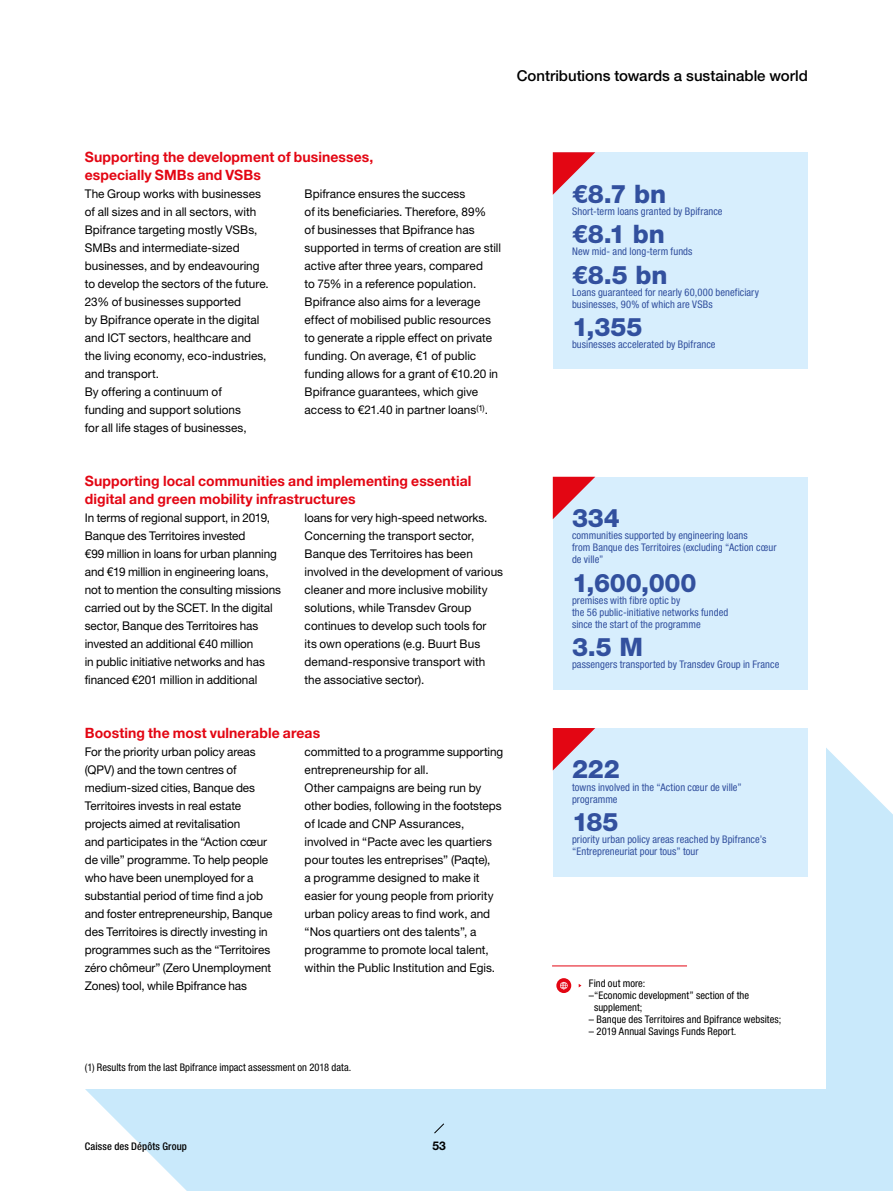
<style>
.page{position:relative;width:893px;height:1191px;background:#fff}
.page>*{position:absolute;margin:0;border:0;box-sizing:border-box;transform-origin:0 0}
.t1{font:800 25.5px "Helvetica Neue LT Std";letter-spacing:-.005em;color:#32509e}
.t2{font:500 15px "Helvetica Neue LT Std";color:#000}
.soustitre_rouge{font:700 14.25px/18px "Helvetica Neue LT Std";letter-spacing:.005em;color:#e30613}
.texte{font:12px/18px "Helvetica Neue LT Std";color:#000}
.t3{font:700 12px "Helvetica Neue LT Std";color:#000}
.t4{font:condensed 10.5px/12px "Helvetica Neue LT Std";letter-spacing:.005em;color:#32509e}
.tablo_Tetiere{font:condensed 10.5px/12px "Helvetica Neue LT Std";letter-spacing:.005em;color:#000}
.t5{font:500 condensed 10.5px "Helvetica Neue LT Std";letter-spacing:.01em;color:#000}
</style>
<div class="page">
<svg style="left:85px;top:748px;width:808px;height:443px;background:#cdeafb"></svg>
<div style="left:85px;top:448px;width:740px;height:641px;background:#fff"></div>
<div style="left:553px;top:152px;width:254px;height:217px;background:#d7eefd"></div>
<div style="left:553px;top:477px;width:254px;height:212px;background:#d7eefd"></div>
<div style="left:553px;top:728px;width:254px;height:149px;background:#d7eefd"></div>
<svg style="left:553px;top:152px;width:42px;height:43px"></svg>
<svg style="left:553px;top:477px;width:42px;height:42px"></svg>
<svg style="left:553px;top:728px;width:42px;height:42px"></svg>
<svg style="left:434px;top:1123px;width:10px;height:10px"></svg>
<div style="left:556px;top:978px;width:15px;height:15px;background:#e30613;border-radius:50%"></div>
<svg style="left:560px;top:982px;width:8px;height:7px"></svg>
<hr style="left:552px;top:965px;width:135px;height:1px;background:#e30613">
<p class="t2" style="left:517px;top:67px;width:293px">Contributions towards a sustainable world</p>
<p class="soustitre_rouge" style="left:85px;top:148px;width:290px">Supporting the development of businesses, especially SMBs and VSBs</p>
<p class="texte" style="left:85px;top:185px;width:186px">The Group works with businesses of all sizes and in all sectors, with<br>Bpifrance targeting mostly VSBs,<br>SMBs and intermediate-sized businesses, and by endeavouring to develop the sectors of the future.<br>23% of businesses supported<br>by Bpifrance operate in the digital and ICT sectors, healthcare and the living economy, eco-industries, and transport.</p>
<p class="texte" style="left:85px;top:383px;width:163px">By offering a continuum of funding and support solutions for all life stages of businesses,</p>
<p class="texte" style="left:305px;top:185px;width:198px">Bpifrance ensures the success<br>of its beneficiaries. Therefore, 89%<br>of businesses that Bpifrance has supported in terms of creation are still active after three years, compared<br>to 75% in a reference population.<br>Bpifrance also aims for a leverage effect of mobilised public resources to generate a ripple effect on private funding. On average, €1 of public funding allows for a grant of €10.20 in Bpifrance guarantees, which give access to €21.40 in partner loans<sup>(1)</sup>.</p>
<p class="soustitre_rouge" style="left:85px;top:472px;width:388px">Supporting local communities and implementing essential digital and green mobility infrastructures</p>
<p class="texte" style="left:85px;top:509px;width:198px">In terms of regional support, in 2019, Banque des Territoires invested<br>€99 million in loans for urban planning and €19 million in engineering loans, not to mention the consulting missions carried out by the SCET. In the digital sector, Banque des Territoires has invested an additional €40 million<br>in public initiative networks and has financed €201 million in additional</p>
<p class="texte" style="left:305px;top:509px;width:184px">loans for very high-speed networks.</p>
<p class="texte" style="left:305px;top:527px;width:200px">Concerning the transport sector, Banque des Territoires has been involved in the development of various cleaner and more inclusive mobility solutions, while Transdev Group continues to develop such tools for<br>its own operations (e.g. Buurt Bus demand-responsive transport with the associative sector).</p>
<p class="soustitre_rouge" style="left:85px;top:724px;width:237px">Boosting the most vulnerable areas</p>
<p class="texte" style="left:85px;top:743px;width:189px">For the priority urban policy areas (QPV) and the town centres of medium-sized cities, Banque des Territoires invests in real estate projects aimed at revitalisation<br>and participates in the “Action cœur de ville” programme. To help people who have been unemployed for a substantial period of time find a job and foster entrepreneurship, Banque des Territoires is directly investing in programmes such as the “Territoires zéro chômeur” (Zero Unemployment Zones) tool, while Bpifrance has</p>
<p class="texte" style="left:305px;top:743px;width:200px">committed to a programme supporting entrepreneurship for all.<br>Other campaigns are being run by other bodies, following in the footsteps of Icade and CNP Assurances, involved in “Pacte avec les quartiers pour toutes les entreprises” (Paqte),<br>a programme designed to make it easier for young people from priority urban policy areas to find work, and “Nos quartiers ont des talents”, a programme to promote local talent, within the Public Institution and Egis.</p>
<p class="tablo_Tetiere" style="left:85px;top:1061px;width:268px">(1) Results from the last Bpifrance impact assessment on 2018 data.</p>
<p class="t5" style="left:85px;top:1139px;width:104px">Caisse des Dépôts Group</p>
<p class="t3" style="left:432px;top:1137px;width:15px">53</p>
<p class="t1" style="left:572px;top:178px;width:96px">€8.7 bn</p>
<p class="t4" style="left:572px;top:205px;width:152px">Short-term loans granted by Bpifrance</p>
<p class="t1" style="left:572px;top:219px;width:94px">€8.1 bn</p>
<p class="t4" style="left:572px;top:245px;width:122px">New mid- and long-term funds</p>
<p class="t1" style="left:572px;top:259px;width:97px">€8.5 bn</p>
<p class="t4" style="left:572px;top:286px;width:188px">Loans guaranteed for nearly 60,000 beneficiary businesses, 90% of which are VSBs</p>
<p class="t1" style="left:572px;top:312px;width:72px">1,355</p>
<p class="t4" style="left:572px;top:338px;width:145px">businesses accelerated by Bpifrance</p>
<p class="t1" style="left:572px;top:503px;width:49px">334</p>
<p class="t4" style="left:572px;top:529px;width:206px">communities supported by engineering loans<br>from Banque des Territoires (excluding “Action cœur de ville”</p>
<p class="t1" style="left:572px;top:567px;width:126px">1,600,000</p>
<p class="t4" style="left:572px;top:594px;width:110px">premises with fibre optic by</p>
<p class="t4" style="left:572px;top:606px;width:158px">the 56 public-initiative networks funded</p>
<p class="t4" style="left:572px;top:618px;width:130px">since the start of the programme</p>
<p class="t1" style="left:572px;top:632px;width:73px">3.5 M</p>
<p class="t4" style="left:572px;top:658px;width:209px">passengers transported by Transdev Group in France</p>
<p class="t1" style="left:572px;top:754px;width:49px">222</p>
<p class="t4" style="left:572px;top:780px;width:171px">towns involved in the “Action cœur de ville” programme</p>
<p class="t1" style="left:572px;top:806px;width:48px">185</p>
<p class="t4" style="left:572px;top:833px;width:196px">priority urban policy areas reached by Bpifrance’s “Entrepreneuriat pour tous” tour</p>
<p class="tablo_Tetiere" style="left:589px;top:977px;width:58px">Find out more:</p>
<p class="tablo_Tetiere" style="left:594px;top:989px;width:157px;text-indent:-5px">–“Economic development” section of the supplement;</p>
<p class="tablo_Tetiere" style="left:589px;top:1013px;width:194px">– Banque des Territoires and Bpifrance websites;</p>
<p class="tablo_Tetiere" style="left:589px;top:1025px;width:149px">– 2019 Annual Savings Funds Report.</p>
</div>
